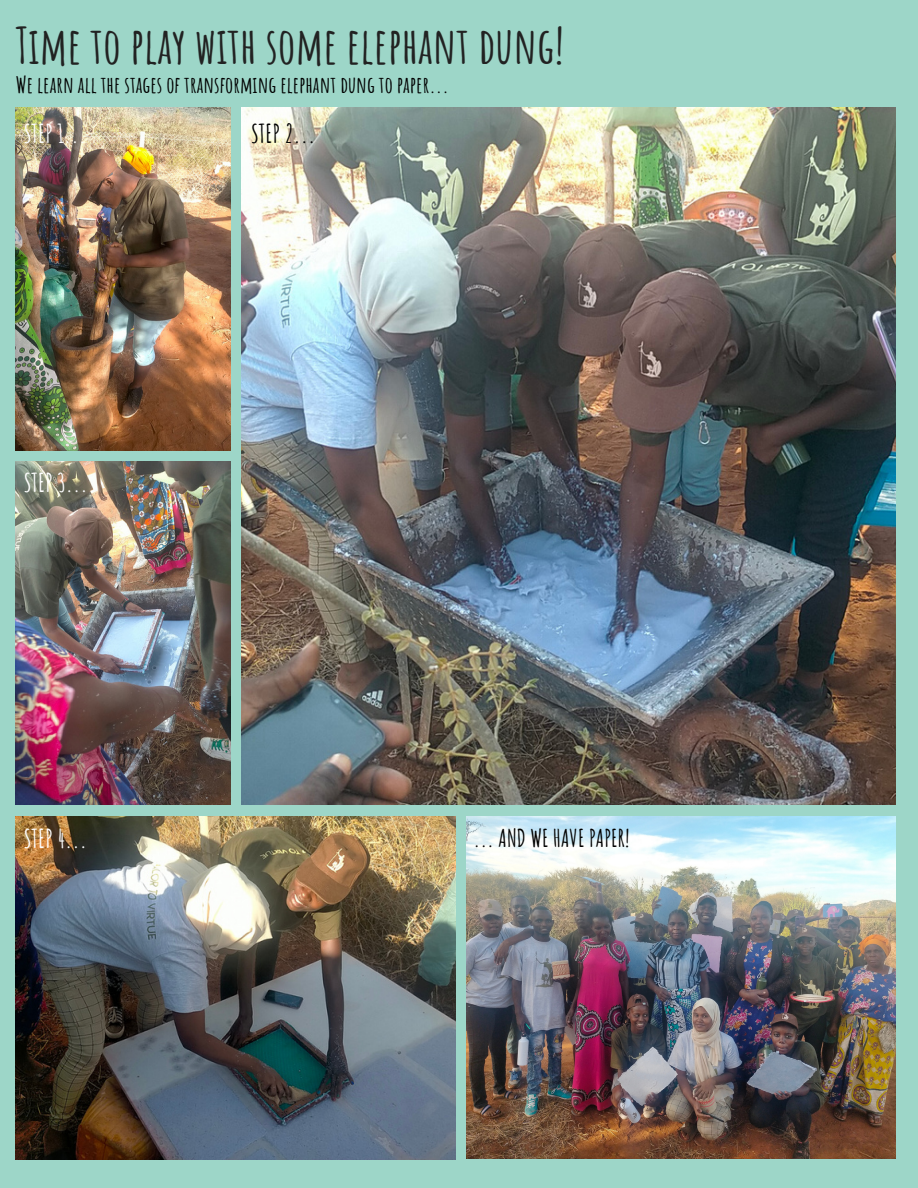
<style>
.page{position:relative;width:918px;height:1188px;background:#9dd6c8}
.page>*{position:absolute;margin:0;border:0;box-sizing:border-box;transform-origin:0 0}
.t1{font:700 49.5px "Amatic SC";color:#222}
.t2{font:700 25.5px "Amatic SC";color:#fff}
.t3{font:700 25.5px "Amatic SC";color:#000}
.t4{font:700 24px "Amatic SC";color:#000}
.t5{font:700 22.5px "Amatic SC";color:#000}
</style>
<div class="page">
<img style="left:242px;top:107px;width:653px;height:698px">
<img style="left:16px;top:107px;width:215px;height:344px">
<img style="left:16px;top:462px;width:215px;height:343px">
<img style="left:16px;top:816px;width:440px;height:343px">
<img style="left:467px;top:816px;width:428px;height:343px">
<p class="t1" style="left:16px;top:14px;width:550px">Time to play with some elephant dung!</p>
<p class="t5" style="left:16px;top:70px;width:435px">We learn all the stages of transforming elephant dung to paper...</p>
<p class="t2" style="left:24px;top:117px;width:64px">STEP 1...</p>
<p class="t3" style="left:251px;top:117px;width:66px">STEP 2...</p>
<p class="t2" style="left:24px;top:466px;width:66px">STEP 3...</p>
<p class="t2" style="left:24px;top:822px;width:65px">STEP 4...</p>
<p class="t4" style="left:473px;top:823px;width:158px">... AND WE HAVE PAPER!</p>
</div>
